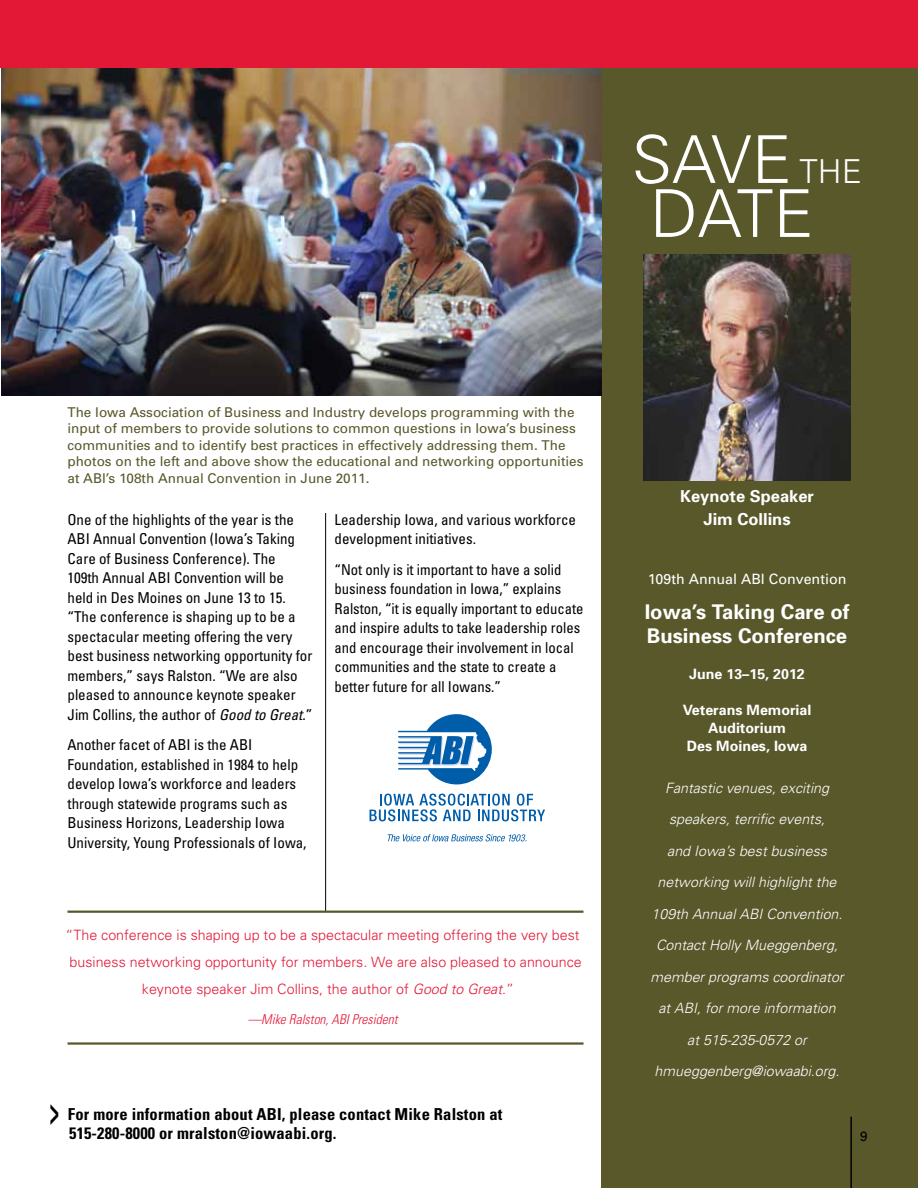
<style>
.page{position:relative;width:918px;height:1188px;background:#fff}
.page>*{position:absolute;margin:0;border:0;box-sizing:border-box;transform-origin:0 0}
.t1{font:300 66px/54px "Univers";color:#fff}
.t2{font:700 condensed 37.5px "Univers";color:#000;scale:.5 1}
.t3{font:700 20.25px/24px "Univers";color:#fff}
.t4{font:700 condensed 16.5px/19.5px "Univers";letter-spacing:.01em;color:#000}
.t5{font:700 16.5px/23.4px "Univers";color:#fff;text-align:center}
.t6{font:condensed 15px/19.5px "Univers";color:#000}
.t7{font:italic 300 14.25px "Univers";color:#fff}
.t8{font:300 14.25px "Univers";color:#e31837}
.t9{font:700 14.25px/18px "Univers";color:#fff;text-align:center}
.t10{font:14.25px "Univers";color:#fff}
.t11{font:13.5px/16.5px "Univers";color:#59582b}
.t12{font:italic 300 condensed 13.5px "Univers";color:#e31837}
.t13{font:13.5px "Univers";color:#000}
.s1{font-size:33px}
.s2{font-style:italic}
</style>
<div class="page">
<div style="left:602px;top:0;width:316px;height:1188px;background:#59582b"></div>
<img style="left:1px;top:68px;width:601px;height:327px">
<div style="left:0;top:0;width:918px;height:68px;background:#e31837"></div>
<img style="left:644px;top:255px;width:206px;height:225px">
<hr style="left:325px;top:513px;width:1px;height:399px;background:#000">
<hr style="left:68px;top:911px;width:516px;height:2px;background:#59582b">
<hr style="left:68px;top:1042px;width:516px;height:3px;background:#59582b">
<svg style="left:398px;top:714px;width:94px;height:70px"></svg>
<svg style="left:370px;top:794px;width:175px;height:27px"></svg>
<svg style="left:388px;top:834px;width:139px;height:7px"></svg>
<hr style="left:850px;top:1117px;width:2px;height:71px;background:#000">
<h1 class="t1" style="left:632px;top:131px;width:232px">SAVE <span class="s1">THE<br></span>DATE</h1>
<p class="t11" style="left:68px;top:404px;width:518px">The Iowa Association of Business and Industry develops programming with the input of members to provide solutions to common questions in Iowa’s business communities and to identify best practices in effectively addressing them. The photos on the left and above show the educational and networking opportunities at ABI’s 108th Annual Convention in June 2011.</p>
<p class="t6" style="left:68px;top:510px;width:246px">One of the highlights of the year is the ABI Annual Convention (Iowa’s Taking Care of Business Conference). The<br>109th Annual ABI Convention will be held in Des Moines on June 13 to 15. “The conference is shaping up to be a spectacular meeting offering the very best business networking opportunity for members,” says Ralston. “We are also pleased to announce keynote speaker Jim Collins, the author of <span class="s2">Good to Great</span>.”</p>
<p class="t6" style="left:68px;top:735px;width:241px">Another facet of ABI is the ABI Foundation, established in 1984 to help develop Iowa’s workforce and leaders through statewide programs such as Business Horizons, Leadership Iowa University, Young Professionals of Iowa,</p>
<p class="t6" style="left:334px;top:510px;width:243px">Leadership Iowa, and various workforce development initiatives.</p>
<p class="t6" style="left:334px;top:559px;width:251px">“Not only is it important to have a solid business foundation in Iowa,” explains Ralston, “it is equally important to educate and inspire adults to take leadership roles and encourage their involvement in local communities and the state to create a better future for all Iowans.”</p>
<p class="t8" style="left:66px;top:926px;width:515px">“The conference is shaping up to be a spectacular meeting offering the very best</p>
<p class="t8" style="left:70px;top:953px;width:514px">business networking opportunity for members. We are also pleased to announce</p>
<p class="t8" style="left:142px;top:980px;width:374px">keynote speaker Jim Collins, the author of <span class="s2">Good to Great</span>.”</p>
<p class="t12" style="left:248px;top:1011px;width:151px">—Mike Ralston, ABI President</p>
<h2 class="t2" style="left:50px;top:1088px;width:20px">&gt;</h2>
<p class="t4" style="left:68px;top:1104px;width:436px">For more information about ABI, please contact Mike Ralston at<br>515-280-8000 or mralston@iowaabi.org.</p>
<p class="t5" style="left:680px;top:484px;width:135px">Keynote Speaker<br>Jim Collins</p>
<p class="t10" style="left:648px;top:570px;width:200px">109th Annual ABI Convention</p>
<h3 class="t3" style="left:645px;top:599px;width:206px">Iowa’s Taking Care of<br>Business Conference</h3>
<p class="t9" style="left:689px;top:664px;width:117px">June 13–15, 2012</p>
<p class="t9" style="left:683px;top:700px;width:130px">Veterans Memorial<br>Auditorium<br>Des Moines, Iowa</p>
<p class="t7" style="left:665px;top:779px;width:165px">Fantastic venues, exciting</p>
<p class="t7" style="left:669px;top:811px;width:157px">speakers, terrific events,</p>
<p class="t7" style="left:667px;top:842px;width:161px">and Iowa’s best business</p>
<p class="t7" style="left:658px;top:874px;width:180px">networking will highlight the</p>
<p class="t7" style="left:652px;top:905px;width:192px">109th Annual ABI Convention.</p>
<p class="t7" style="left:656px;top:937px;width:184px">Contact Holly Mueggenberg,</p>
<p class="t7" style="left:650px;top:968px;width:195px">member programs coordinator</p>
<p class="t7" style="left:658px;top:1000px;width:179px">at ABI, for more information</p>
<p class="t7" style="left:687px;top:1031px;width:121px">at 515-235-0572 or</p>
<p class="t7" style="left:655px;top:1063px;width:186px">hmueggenberg@iowaabi.org.</p>
<p class="t13" style="left:860px;top:1127px;width:9px">9</p>
</div>
